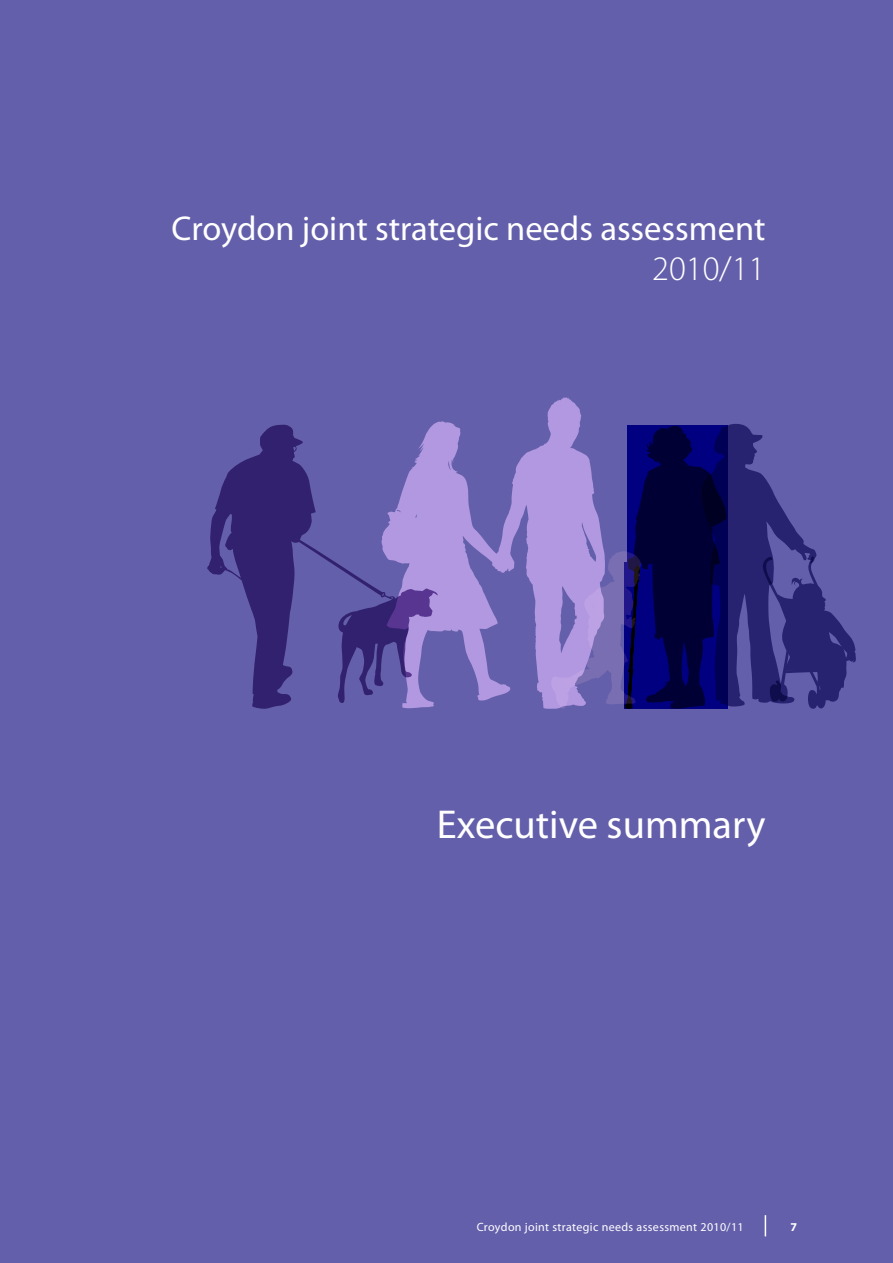
<style>
.page{position:relative;width:893px;height:1263px;background:#645faa}
.page>*{position:absolute;margin:0;border:0;box-sizing:border-box;transform-origin:0 0}
.t1{font:40.5px "Myriad Pro";color:#fff}
.t2{font:34.5px "Myriad Pro";color:#fff}
.t3{font:300 34.5px "Myriad Pro";color:#fff}
.t4{font:12px "Myriad Pro";letter-spacing:.03em;color:#fff}
.t5{font:700 12px "Myriad Pro";color:#fff}
</style>
<div class="page">
<svg style="left:765px;top:1215px;width:1px;height:21px"></svg>
<svg style="left:605px;top:423px;width:251px;height:286px;background:#2d2a77"></svg>
<svg style="left:381px;top:397px;width:224px;height:312px;background:#8b7cc5"></svg>
<svg style="left:207px;top:424px;width:231px;height:285px;background:#5d529e"></svg>
<h2 class="t2" style="left:172px;top:207px;width:595px">Croydon joint strategic needs assessment</h2>
<h2 class="t3" style="left:652px;top:248px;width:115px">2010/11</h2>
<h1 class="t1" style="left:437px;top:800px;width:330px">Executive summary</h1>
<p class="t4" style="left:477px;top:1219px;width:269px">Croydon joint strategic needs assessment 2010/11</p>
<p class="t5" style="left:791px;top:1219px;width:8px">7</p>
</div>
